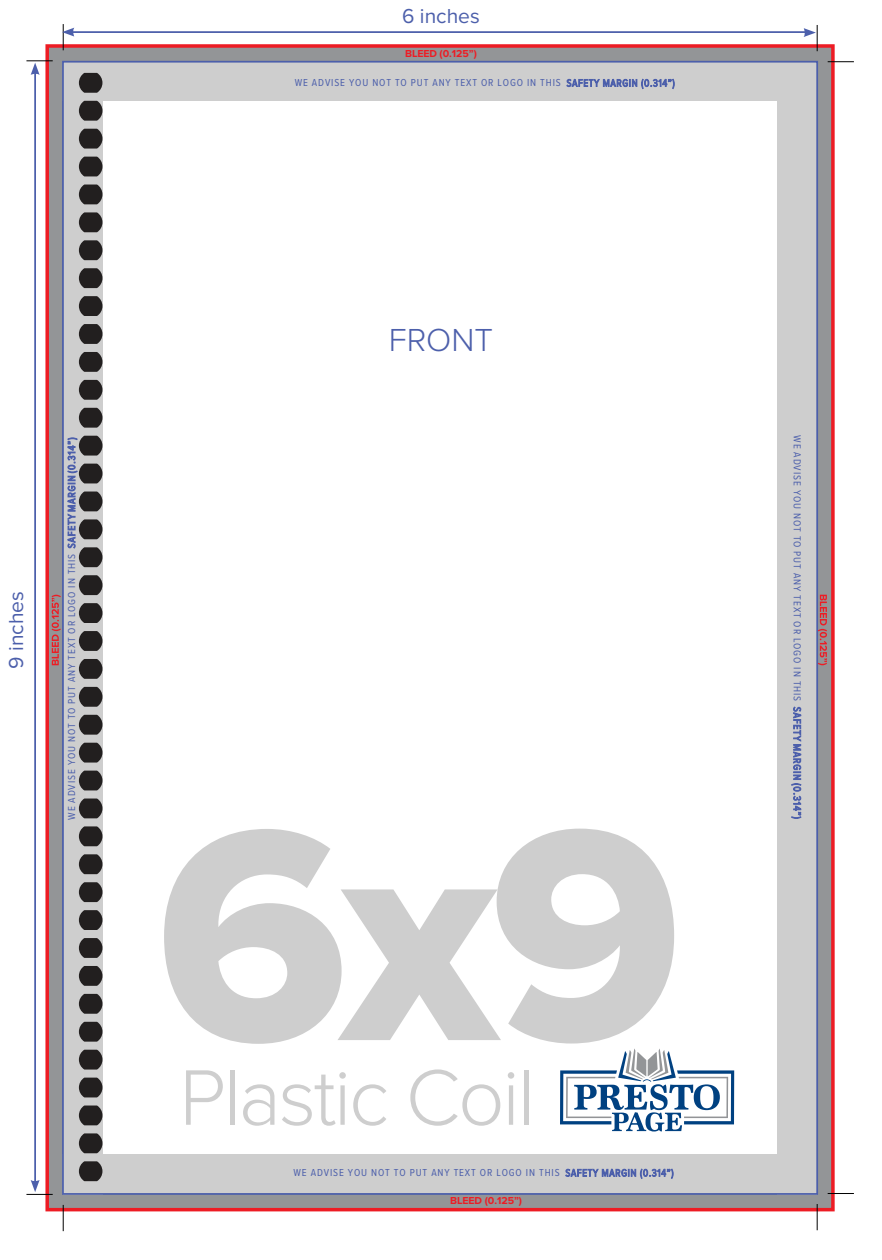
<style>
.page{position:relative;width:882px;height:1260px;background:#fff}
.page>*{position:absolute;margin:0;border:0;box-sizing:border-box;transform-origin:0 0}
.t1{font:311.85px "Proxima Nova Extrabld";color:#cecece}
.t2{font:300 81.55px "Proxima Nova";letter-spacing:-.03em;color:#cecece}
.t3{font:300 33.07px "Proxima Nova";color:#4c5fab}
.t4{font:21px "Proxima Nova";color:#4c5fab}
.t5{font:10.5px "Proxima Nova Cond";letter-spacing:.085em;color:#4c5fab}
.t6{font:700 10.5px "Proxima Nova";letter-spacing:-.01em;color:#ed1c24}
</style>
<div class="page">
<div style="left:45px;top:44px;width:790px;height:1167px;background:#939597;border:4px solid #ed1c24"></div>
<div style="left:78px;top:82px;width:719px;height:1091px;background:#fff"></div>
<div style="left:777px;top:61px;width:39px;height:1134px;background:#cecece"></div>
<div style="left:63px;top:61px;width:40px;height:1134px;background:#cecece"></div>
<div style="left:62px;top:1155px;width:756px;height:39px;background:#cecece"></div>
<div style="left:62px;top:61px;width:756px;height:39px;background:#cecece"></div>
<svg style="left:828px;top:61px;width:26px;height:1px"></svg>
<svg style="left:63px;top:1205px;width:1px;height:26px"></svg>
<svg style="left:817px;top:1204px;width:1px;height:26px"></svg>
<svg style="left:828px;top:1193px;width:26px;height:1px"></svg>
<svg style="left:26px;top:61px;width:27px;height:14px"></svg>
<svg style="left:26px;top:1180px;width:27px;height:15px"></svg>
<hr style="left:34px;top:69px;width:2px;height:1113px;background:#4c5fab">
<svg style="left:62px;top:24px;width:12px;height:26px"></svg>
<svg style="left:804px;top:25px;width:14px;height:26px"></svg>
<hr style="left:70px;top:31px;width:736px;height:2px;background:#4c5fab">
<svg style="left:818px;top:595px;width:9px;height:70px"></svg>
<svg style="left:52px;top:595px;width:9px;height:70px"></svg>
<svg style="left:560px;top:1048px;width:174px;height:84px"></svg>
<svg style="left:79px;top:73px;width:23px;height:20px"></svg>
<svg style="left:79px;top:101px;width:23px;height:20px"></svg>
<svg style="left:79px;top:129px;width:23px;height:20px"></svg>
<svg style="left:79px;top:157px;width:23px;height:19px"></svg>
<svg style="left:79px;top:185px;width:23px;height:19px"></svg>
<svg style="left:79px;top:212px;width:23px;height:20px"></svg>
<svg style="left:79px;top:240px;width:23px;height:20px"></svg>
<svg style="left:79px;top:268px;width:23px;height:20px"></svg>
<svg style="left:79px;top:296px;width:23px;height:20px"></svg>
<svg style="left:79px;top:324px;width:23px;height:20px"></svg>
<svg style="left:79px;top:352px;width:23px;height:20px"></svg>
<svg style="left:79px;top:380px;width:23px;height:20px"></svg>
<svg style="left:79px;top:408px;width:23px;height:20px"></svg>
<svg style="left:79px;top:436px;width:23px;height:20px"></svg>
<svg style="left:79px;top:464px;width:23px;height:19px"></svg>
<svg style="left:79px;top:492px;width:23px;height:19px"></svg>
<svg style="left:79px;top:519px;width:23px;height:20px"></svg>
<svg style="left:79px;top:547px;width:23px;height:20px"></svg>
<svg style="left:79px;top:575px;width:23px;height:20px"></svg>
<svg style="left:79px;top:603px;width:23px;height:20px"></svg>
<svg style="left:79px;top:631px;width:23px;height:20px"></svg>
<svg style="left:79px;top:659px;width:23px;height:20px"></svg>
<svg style="left:79px;top:687px;width:23px;height:20px"></svg>
<svg style="left:79px;top:715px;width:23px;height:20px"></svg>
<svg style="left:79px;top:743px;width:23px;height:20px"></svg>
<svg style="left:79px;top:771px;width:23px;height:19px"></svg>
<svg style="left:79px;top:799px;width:23px;height:19px"></svg>
<svg style="left:79px;top:826px;width:23px;height:20px"></svg>
<svg style="left:79px;top:854px;width:23px;height:20px"></svg>
<svg style="left:79px;top:882px;width:23px;height:20px"></svg>
<svg style="left:79px;top:910px;width:23px;height:20px"></svg>
<svg style="left:79px;top:938px;width:23px;height:20px"></svg>
<svg style="left:79px;top:966px;width:23px;height:20px"></svg>
<svg style="left:79px;top:994px;width:23px;height:20px"></svg>
<svg style="left:79px;top:1022px;width:23px;height:20px"></svg>
<svg style="left:79px;top:1050px;width:23px;height:20px"></svg>
<svg style="left:79px;top:1078px;width:23px;height:19px"></svg>
<svg style="left:79px;top:1106px;width:23px;height:19px"></svg>
<svg style="left:79px;top:1133px;width:23px;height:20px"></svg>
<svg style="left:79px;top:1161px;width:23px;height:20px"></svg>
<h3 class="t4" style="left:402px;top:8px;width:79px">6 inches</h3>
<p class="t6" style="left:405px;top:49px;width:73px">BLEED (0.125”)</p>
<p class="t5" style="left:295px;top:75px;width:382px">WE ADVISE YOU NOT TO PUT ANY TEXT OR LOGO IN THIS SAFETY MARGIN (0.314”)</p>
<h3 class="t4" style="left:7px;top:669px;width:79px;rotate:-90deg">9 inches</h3>
<p class="t5" style="left:64px;top:820px;width:384px;rotate:-90deg">WE ADVISE YOU NOT TO PUT ANY TEXT OR LOGO IN THIS SAFETY MARGIN (0.314”)</p>
<h3 class="t3" style="left:389px;top:326px;width:106px">FRONT</h3>
<h1 class="t1" style="left:156px;top:806px;width:528px">6x9</h1>
<h2 class="t2" style="left:179px;top:1063px;width:357px">Plastic Coil</h2>
<p class="t5" style="left:294px;top:1165px;width:382px">WE ADVISE YOU NOT TO PUT ANY TEXT OR LOGO IN THIS SAFETY MARGIN (0.314”)</p>
<p class="t6" style="left:450px;top:1196px;width:73px">BLEED (0.125”)</p>
<p class="t5" style="left:805px;top:435px;width:385px;rotate:90deg">WE ADVISE YOU NOT TO PUT ANY TEXT OR LOGO IN THIS SAFETY MARGIN (0.314”)</p>
</div>
